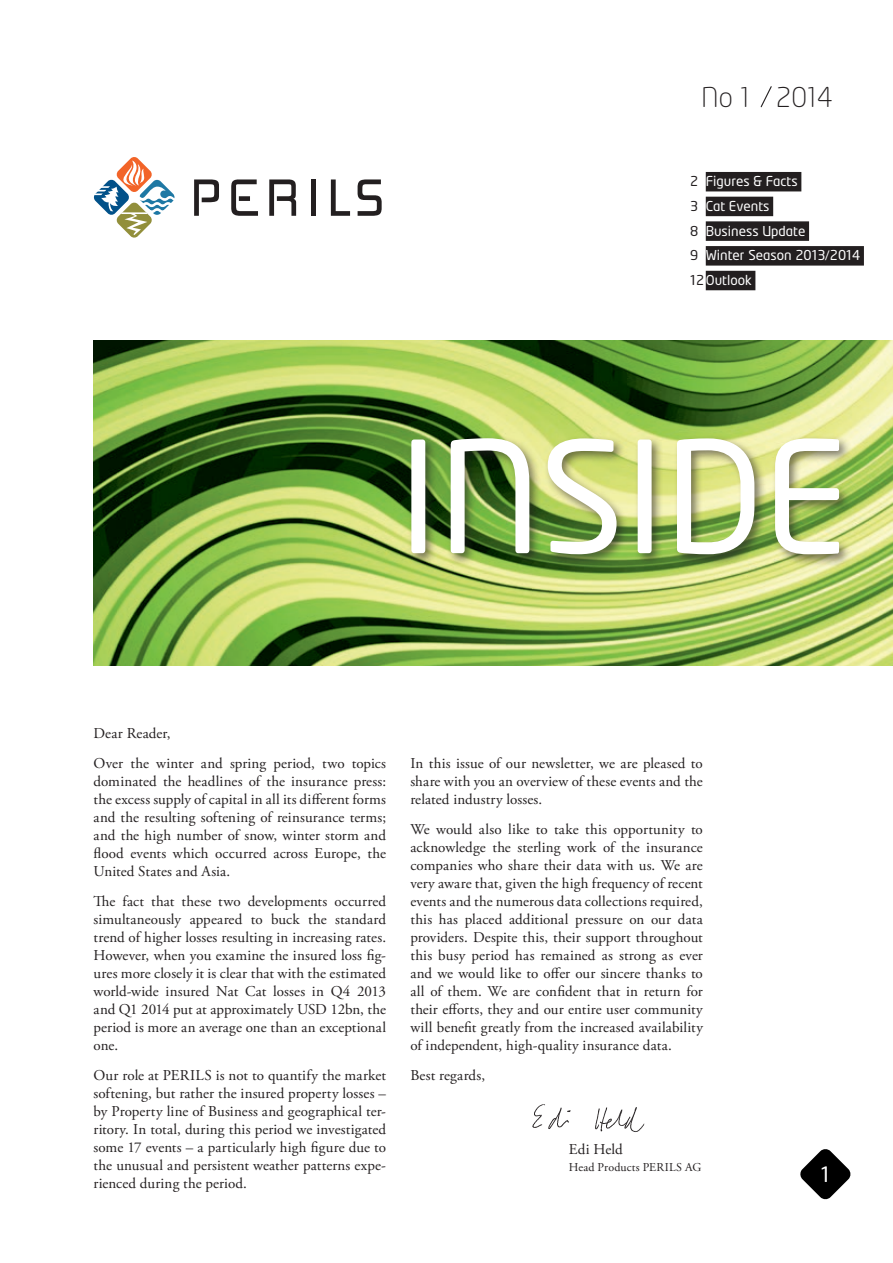
<style>
.page{position:relative;width:893px;height:1263px;background:#fff}
.page>*{position:absolute;margin:0;border:0;box-sizing:border-box;transform-origin:0 0}
.t1{font:153px "Neo Tech";color:#fff}
.t2{font:300 27px "Neo Tech";color:#231f20}
.t3{font:21px "Neo Tech";color:#fff}
.t4{font:15px/18px "Adobe Garamond Pro";letter-spacing:.01em;color:#231f20;text-align:justify}
.t5{font:13.5px "Neo Tech";color:#fff}
.t6{font:13.5px/24.8px "Neo Tech";color:#231f20;text-align:justify}
.t7{font:12px "Adobe Garamond Pro";letter-spacing:.015em;color:#231f20}
.s1{font-family:"Frutiger";font-weight:300}
.s2{color:#231f20}
</style>
<div class="page">
<svg style="left:800px;top:1149px;width:51px;height:51px"></svg>
<img style="left:94px;top:340px;width:799px;height:326px">
<div style="left:408px;top:435px;width:443px;height:132px;background:#231f20;opacity:.57"></div>
<svg style="left:194px;top:179px;width:25px;height:37px"></svg>
<svg style="left:231px;top:179px;width:27px;height:37px"></svg>
<svg style="left:269px;top:179px;width:27px;height:37px"></svg>
<div style="left:311px;top:179px;width:5px;height:37px;background:#231f20"></div>
<svg style="left:331px;top:179px;width:19px;height:37px"></svg>
<svg style="left:358px;top:179px;width:24px;height:37px"></svg>
<svg style="left:94px;top:157px;width:81px;height:81px"></svg>
<svg style="left:760px;top:86px;width:12px;height:22px"></svg>
<div style="left:706px;top:172px;width:95px;height:19px;background:#231f20"></div>
<div style="left:706px;top:197px;width:67px;height:19px;background:#231f20"></div>
<div style="left:706px;top:221px;width:103px;height:20px;background:#231f20"></div>
<div style="left:706px;top:246px;width:158px;height:20px;background:#231f20"></div>
<div style="left:706px;top:271px;width:49px;height:19px;background:#231f20"></div>
<img style="left:532px;top:1104px;width:113px;height:28px">
<h2 class="t2" style="left:702px;top:87px;width:133px">No 1 2014</h2>
<p class="t5" style="left:706px;top:175px;width:93px">Figures &amp; Facts</p>
<p class="t5" style="left:706px;top:199px;width:65px">Cat Events</p>
<p class="t5" style="left:706px;top:224px;width:101px">Business Update</p>
<p class="t5" style="left:706px;top:249px;width:156px">Winter Season 2013<span class="s1">/</span>2014</p>
<p class="t5" style="left:690px;top:273px;width:63px"><span class="s2">12</span>Outlook</p>
<p class="t6" style="left:690px;top:170px;width:10px">2<br>3<br>8<br>9</p>
<h1 class="t1" style="left:398px;top:423px;width:451px">INSIDE</h1>
<p class="t4" style="left:94px;top:719px;width:294px;line-height:29.8px">Dear Reader,<br>Over the winter and spring period, two topics</p>
<p class="t4" style="left:94px;top:773px;width:294px">dominated the headlines of the insurance press: the excess supply of capital in all its different forms and the resulting softening of reinsurance terms; and the high number of snow, winter storm and flood events which occurred across Europe, the United States and Asia.</p>
<p class="t4" style="left:94px;top:893px;width:294px">The fact that these two developments occurred simultaneously appeared to buck the standard trend of higher losses resulting in increasing rates.<br>However, when you examine the insured loss fig&shy;ures more closely it is clear that with the estimated world-wide insured Nat Cat losses in Q4 2013 and Q1 2014 put at approximately USD 12bn, the period is more an average one than an exceptional one.</p>
<p class="t4" style="left:94px;top:1067px;width:294px">Our role at PERILS is not to quantify the market softening, but rather the insured property losses – by Property line of Business and geographical ter&shy;ritory. In total, during this period we investigated some 17 events – a particularly high figure due to the unusual and persistent weather patterns expe&shy;rienced during the period.</p>
<p class="t4" style="left:410px;top:754px;width:294px">In this issue of our newsletter, we are pleased to share with you an overview of these events and the related industry losses.</p>
<p class="t4" style="left:410px;top:820px;width:294px">We would also like to take this opportunity to acknowledge the sterling work of the insurance companies who share their data with us. We are very aware that, given the high frequency of recent events and the numerous data collections required, this has placed additional pressure on our data providers. Despite this, their support throughout this busy period has remained as strong as ever and we would like to offer our sincere thanks to all of them. We are confident that in return for their efforts, they and our entire user community will benefit greatly from the increased availability of independent, high-quality insurance data.</p>
<p class="t4" style="left:410px;top:1066px;width:76px">Best regards,</p>
<p class="t4" style="left:569px;top:1141px;width:55px">Edi Held</p>
<p class="t7" style="left:569px;top:1159px;width:134px">Head Products PERILS AG</p>
<h3 class="t3" style="left:821px;top:1164px;width:11px">1</h3>
</div>
